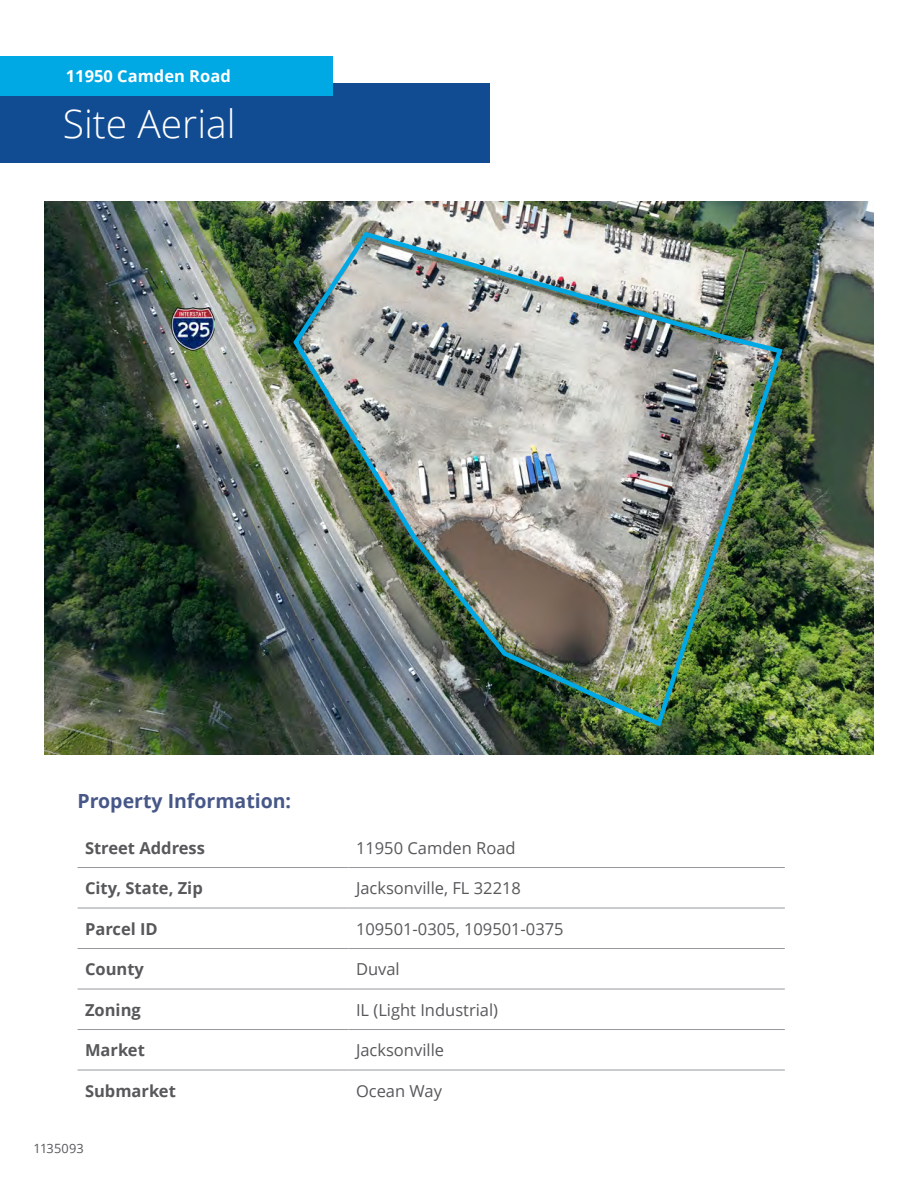
<style>
.page{position:relative;width:918px;height:1188px;background:#fff}
.page>*{position:absolute;margin:0;border:0;box-sizing:border-box;transform-origin:0 0}
.t1{font:300 39px "Open Sans";color:#fff}
.Headline{font:700 19.5px "Open Sans";color:#465788}
.Specs-Value{font:16.5px "Open Sans";color:#57585a}
.Specs-Label{font:700 16.5px "Open Sans";color:#57585a}
.t2{font:700 16.5px "Open Sans";color:#fff}
.t3{font:12.75px "Open Sans";letter-spacing:.005em;color:#57585a}
</style>
<div class="page">
<hr style="left:78px;top:867px;width:271px;height:1px;background:#96989b">
<hr style="left:349px;top:867px;width:436px;height:1px;background:#96989b">
<hr style="left:78px;top:908px;width:271px;height:1px;background:#96989b">
<hr style="left:349px;top:908px;width:436px;height:1px;background:#96989b">
<hr style="left:78px;top:1070px;width:271px;height:1px;background:#96989b">
<hr style="left:349px;top:1070px;width:436px;height:1px;background:#96989b">
<hr style="left:78px;top:948px;width:271px;height:1px;background:#96989b">
<hr style="left:349px;top:948px;width:436px;height:1px;background:#96989b">
<hr style="left:78px;top:989px;width:271px;height:1px;background:#96989b">
<hr style="left:349px;top:989px;width:436px;height:1px;background:#96989b">
<hr style="left:78px;top:1029px;width:271px;height:1px;background:#96989b">
<hr style="left:349px;top:1029px;width:436px;height:1px;background:#96989b">
<div style="left:0;top:83px;width:490px;height:80px;background:#114b91"></div>
<div style="left:0;top:56px;width:332px;height:40px;background:#00a8e4"></div>
<img style="left:44px;top:201px;width:830px;height:554px">
<img style="left:291px;top:228px;width:495px;height:502px">
<img style="left:172px;top:307px;width:43px;height:44px">
<p class="t2" style="left:66px;top:65px;width:166px">11950 Camden Road</p>
<h1 class="t1" style="left:63px;top:97px;width:174px">Site Aerial</h1>
<p class="Headline" style="left:78px;top:787px;width:215px">Property Information:</p>
<p class="Specs-Label" style="left:85px;top:836px;width:121px">Street Address</p>
<p class="Specs-Value" style="left:356px;top:836px;width:161px">11950 Camden Road</p>
<p class="Specs-Label" style="left:85px;top:876px;width:119px">City, State, Zip</p>
<p class="Specs-Value" style="left:356px;top:877px;width:166px">Jacksonville, FL 32218</p>
<p class="Specs-Label" style="left:85px;top:917px;width:74px">Parcel ID</p>
<p class="Specs-Value" style="left:356px;top:917px;width:209px">109501-0305, 109501-0375</p>
<p class="Specs-Label" style="left:85px;top:957px;width:60px">County</p>
<p class="Specs-Value" style="left:356px;top:958px;width:45px">Duval</p>
<p class="Specs-Label" style="left:85px;top:998px;width:57px">Zoning</p>
<p class="Specs-Value" style="left:356px;top:998px;width:144px">IL (Light Industrial)</p>
<p class="Specs-Label" style="left:85px;top:1038px;width:61px">Market</p>
<p class="Specs-Value" style="left:356px;top:1039px;width:90px">Jacksonville</p>
<p class="Specs-Label" style="left:85px;top:1079px;width:92px">Submarket</p>
<p class="Specs-Value" style="left:356px;top:1079px;width:87px">Ocean Way</p>
<p class="t3" style="left:34px;top:1140px;width:52px">1135093</p>
</div>
